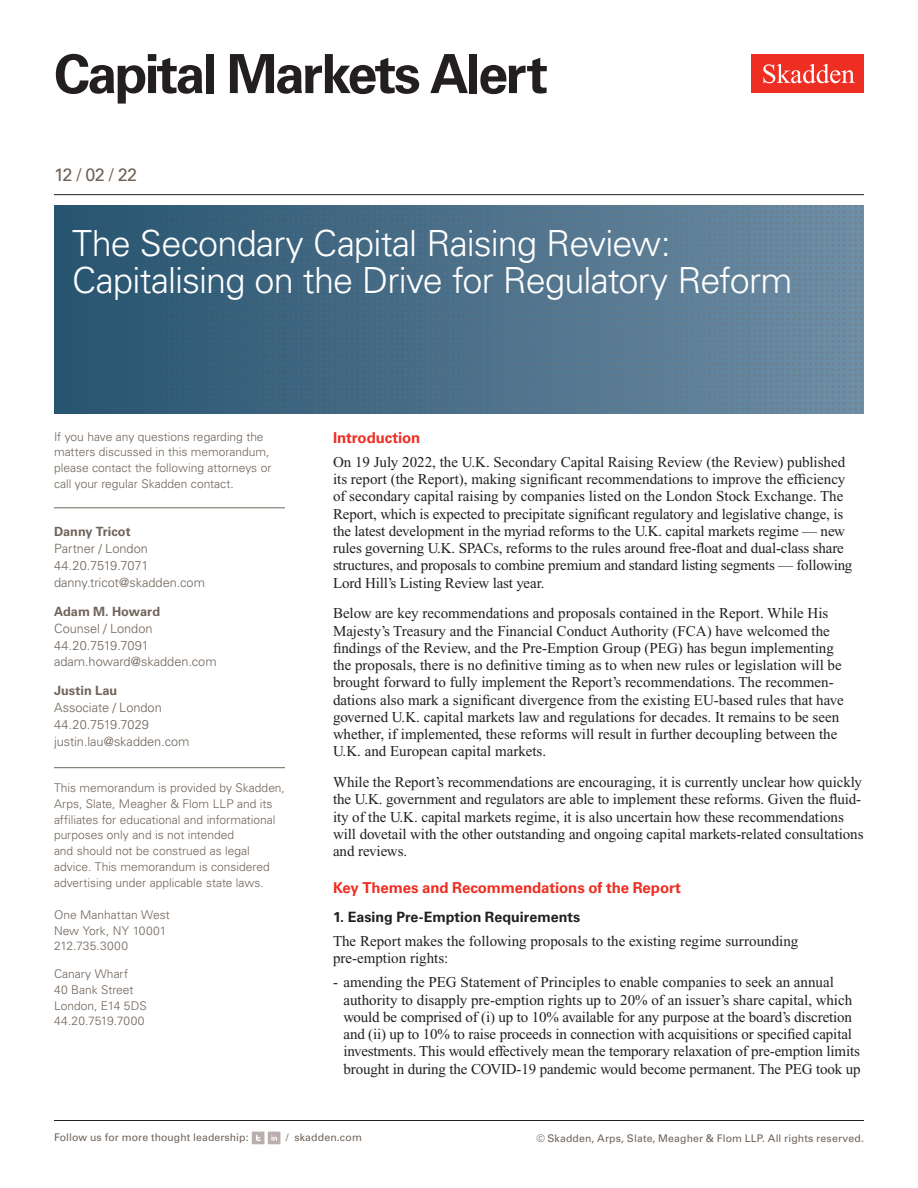
<style>
.page{position:relative;width:918px;height:1188px;background:#fff}
.page>*{position:absolute;margin:0;border:0;box-sizing:border-box;transform-origin:0 0}
.Title_Practice_Speci{font:700 54px "Univers LT Std";letter-spacing:-.05em;color:#231f20}
.Title_Capital_Market{font:300 36px/37.5px "Univers LT Std";letter-spacing:-.02em;color:#fff}
.Date{font:18px "Univers LT Std";color:#6f645a}
.Main_Body{font:15px/17.2px "Times New Roman PS Std";color:#231f20}
.First_Level_Heading{font:700 15px "Univers LT Std";letter-spacing:-.005em;color:#ee2e22}
.Second_Level_Heading{font:700 14.25px "Univers LT Std";color:#231f20}
.Contacts{font:300 12.75px "Univers LT Std";color:#6f645a}
.Contacts_Name{font:700 12.75px "Univers LT Std";color:#6f645a}
.Sidebar_body_rule_ab{font:300 12px/15.8px "Univers LT Std";color:#6f645a}
.Sidebar_body_rule_be{font:300 12px/15.8px "Univers LT Std";color:#6f645a}
.Firm_Address{font:300 12px/15.8px "Univers LT Std";color:#6f645a}
.t1{font:10.5px "Univers LT Std";letter-spacing:.01em;color:#6f645a}
</style>
<div class="page">
<div style="left:752px;top:54px;width:112px;height:39px;background:#ee2e22"></div>
<svg style="left:763px;top:64px;width:92px;height:19px"></svg>
<hr style="left:54px;top:1120px;width:810px;height:1px;background:#231f20">
<hr style="left:54px;top:194px;width:810px;height:1px;background:#231f20">
<div style="left:252px;top:1132px;width:12px;height:12px;background:#baaeae"></div>
<svg style="left:256px;top:1135px;width:4px;height:6px"></svg>
<div style="left:268px;top:1132px;width:12px;height:12px;background:#baaeae"></div>
<svg style="left:271px;top:1135px;width:6px;height:6px"></svg>
<img style="left:54px;top:206px;width:810px;height:208px">
<hr style="left:54px;top:507px;width:231px;height:1px;background:#6f645a">
<hr style="left:54px;top:767px;width:231px;height:1px;background:#6f645a">
<h1 class="Title_Practice_Speci" style="left:54px;top:42px;width:496px">Capital Markets Alert</h1>
<p class="Date" style="left:54px;top:164px;width:85px">12 / 02 / 22</p>
<h1 class="Title_Capital_Market" style="left:72px;top:224px;width:722px">The Secondary Capital Raising Review:<br>Capitalising on the Drive for Regulatory Reform</h1>
<p class="Sidebar_body_rule_be" style="left:54px;top:429px;width:219px">If you have any questions regarding the matters discussed in this memorandum, please contact the following attorneys or call your regular Skadden contact.</p>
<p class="Contacts_Name" style="left:54px;top:524px;width:78px">Danny Tricot</p>
<p class="Contacts" style="left:54px;top:541px;width:95px">Partner / London</p>
<p class="Contacts" style="left:54px;top:558px;width:96px">44.20.7519.7071</p>
<p class="Contacts" style="left:54px;top:575px;width:153px">danny.tricot@skadden.com</p>
<p class="Contacts_Name" style="left:54px;top:604px;width:108px">Adam M. Howard</p>
<p class="Contacts" style="left:54px;top:620px;width:100px">Counsel / London</p>
<p class="Contacts" style="left:54px;top:637px;width:97px">44.20.7519.7091</p>
<p class="Contacts" style="left:54px;top:654px;width:164px">adam.howard@skadden.com</p>
<p class="Contacts_Name" style="left:54px;top:683px;width:65px">Justin Lau</p>
<p class="Contacts" style="left:54px;top:700px;width:109px">Associate / London</p>
<p class="Contacts" style="left:54px;top:717px;width:97px">44.20.7519.7029</p>
<p class="Contacts" style="left:54px;top:734px;width:137px">justin.lau@skadden.com</p>
<p class="Sidebar_body_rule_ab" style="left:54px;top:780px;width:232px">This memorandum is provided by Skadden, Arps, Slate, Meagher &amp; Flom LLP and its affiliates for educational and informational purposes only and is not intended<br>and should not be construed as legal advice. This memorandum is considered advertising under applicable state laws.</p>
<p class="Firm_Address" style="left:54px;top:907px;width:117px">One Manhattan West<br>New York, NY 10001<br>212.735.3000</p>
<p class="Firm_Address" style="left:54px;top:966px;width:94px">Canary Wharf<br>40 Bank Street<br>London, E14 5DS<br>44.20.7519.7000</p>
<h1 class="First_Level_Heading" style="left:333px;top:429px;width:89px">Introduction</h1>
<p class="Main_Body" style="left:333px;top:453px;width:521px">On 19 July 2022, the U.K. Secondary Capital Raising Review (the Review) published its report (the Report), making significant recommendations to improve the efficiency of secondary capital raising by companies listed on the London Stock Exchange. The Report, which is expected to precipitate significant regulatory and legislative change, is the latest development in the myriad reforms to the U.K. capital markets regime — new rules governing U.K. SPACs, reforms to the rules around free-float and dual-class share structures, and proposals to combine premium and standard listing segments — following Lord Hill’s Listing Review last year.</p>
<p class="Main_Body" style="left:333px;top:605px;width:512px">Below are key recommendations and proposals contained in the Report. While His Majesty’s Treasury and the Financial Conduct Authority (FCA) have welcomed the findings of the Review, and the Pre-Emption Group (PEG) has begun implementing the proposals, there is no definitive timing as to when new rules or legislation will be brought forward to fully implement the Report’s recommendations. The recommen&shy;dations also mark a significant divergence from the existing EU-based rules that have governed U.K. capital markets law and regulations for decades. It remains to be seen whether, if implemented, these reforms will result in further decoupling between the U.K. and European capital markets.</p>
<p class="Main_Body" style="left:333px;top:774px;width:532px">While the Report’s recommendations are encouraging, it is currently unclear how quickly the U.K. government and regulators are able to implement these reforms. Given the fluid&shy;ity of the U.K. capital markets regime, it is also uncertain how these recommendations will dovetail with the other outstanding and ongoing capital markets-related consultations and reviews.</p>
<h1 class="First_Level_Heading" style="left:333px;top:879px;width:350px">Key Themes and Recommendations of the Report</h1>
<h2 class="Second_Level_Heading" style="left:333px;top:909px;width:249px">1. Easing Pre-Emption Requirements</h2>
<p class="Main_Body" style="left:333px;top:933px;width:467px">The Report makes the following proposals to the existing regime surrounding pre-emption rights:</p>
<p class="Main_Body" style="left:344px;top:974px;width:519px;text-indent:-10px">- amending the PEG Statement of Principles to enable companies to seek an annual authority to disapply pre-emption rights up to 20% of an issuer’s share capital, which would be comprised of (i) up to 10% available for any purpose at the board’s discretion and (ii) up to 10% to raise proceeds in connection with acquisitions or specified capital investments. This would effectively mean the temporary relaxation of pre-emption limits brought in during the COVID-19 pandemic would become permanent. The PEG took up</p>
<p class="t1" style="left:54px;top:1131px;width:196px">Follow us for more thought leadership:</p>
<p class="t1" style="left:286px;top:1131px;width:77px">/ skadden.com</p>
<p class="t1" style="left:536px;top:1132px;width:329px">© Skadden, Arps, Slate, Meagher &amp; Flom LLP. All rights reserved.</p>
</div>
